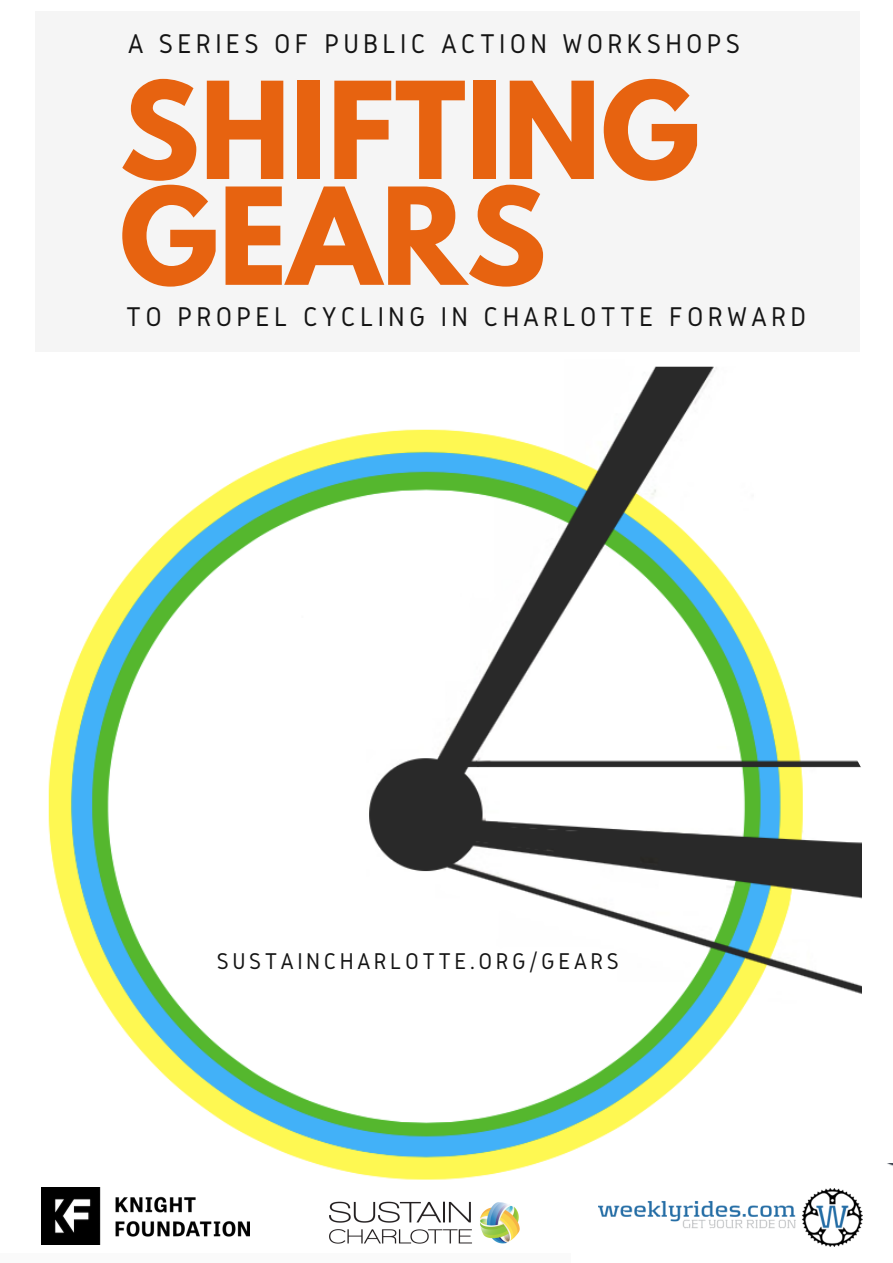
<style>
.page{position:relative;width:893px;height:1263px;background:#fff}
.page>*{position:absolute;margin:0;border:0;box-sizing:border-box;transform-origin:0 0}
.t1{font:700 119.18px/105.8px "League Spartan";color:#e76310}
.t2{font:28.12px "Gidole";letter-spacing:.15em;color:#141414}
.t3{font:23.7px "Gidole";letter-spacing:.15em;color:#141414}
</style>
<div class="page">
<img style="left:48px;top:366px;width:845px;height:814px">
<div style="left:35px;top:11px;width:825px;height:340px;background:#f5f5f5"></div>
<div style="left:0;top:1253px;width:571px;height:10px;background:#fafafa"></div>
<img style="left:598px;top:1188px;width:264px;height:59px">
<svg style="left:851px;top:659px;width:11px;height:143px"></svg>
<img style="left:42px;top:1187px;width:208px;height:57px">
<img style="left:329px;top:1201px;width:191px;height:43px">
<div style="left:862px;top:235px;width:31px;height:927px;background:#fff"></div>
<p class="t2" style="left:128px;top:29px;width:614px">A SERIES OF PUBLIC ACTION WORKSHOPS</p>
<h1 class="t1" style="left:120px;top:93px;width:582px">SHIFTING<br>GEARS</h1>
<p class="t2" style="left:126px;top:301px;width:681px">TO PROPEL CYCLING IN CHARLOTTE FORWARD</p>
<p class="t3" style="left:217px;top:948px;width:403px">SUSTAINCHARLOTTE.ORG/GEARS</p>
</div>
